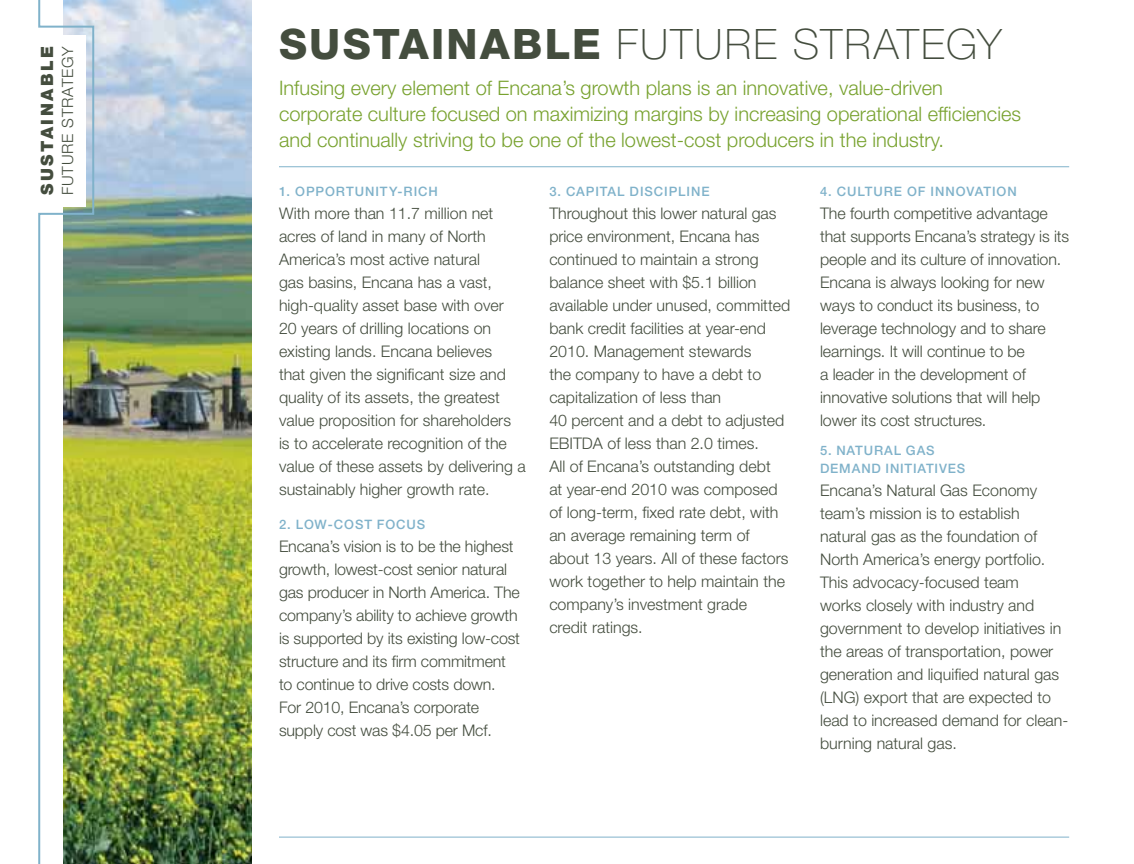
<style>
.page{position:relative;width:1134px;height:864px;background:#fff}
.page>*{position:absolute;margin:0;border:0;box-sizing:border-box;transform-origin:0 0}
.t1{font:100 42px "Helvetica Neue LT Std";letter-spacing:.05em;color:#444d3e}
.t2{font:300 20px/26px "Helvetica Neue LT Std";color:#78a22f}
.t3{font:900 17px "Helvetica Neue LT Std";letter-spacing:.15em;color:#444d3e}
.t4{font:300 16px/23px "Helvetica Neue LT Std";color:#444d3e}
.t5{font:300 15.6px "Helvetica Neue LT Std";color:#444d3e}
.t6{font:500 13px "Helvetica Neue LT Std";letter-spacing:.07em;color:#80b2ca}
.s1{font-weight:800}
</style>
<div class="page">
<img style="left:95px;top:0;width:157px;height:864px">
<img style="left:38px;top:0;width:57px;height:864px">
<div style="left:9px;top:35px;width:76px;height:171px;background:#fff"></div>
<hr style="left:279px;top:166px;width:790px;height:1px;background:#80b2ca">
<hr style="left:279px;top:837px;width:790px;height:1px;background:#80b2ca">
<p class="t3" style="left:37px;top:195px;width:149px;rotate:-90deg">sustainablE</p>
<p class="t5" style="left:58px;top:195px;width:150px;rotate:-90deg">future Strategy</p>
<h1 class="t1" style="left:279px;top:20px;width:724px"><span class="s1">SUSTAINABLE</span> FUTURE STRATEGY</h1>
<p class="t2" style="left:279px;top:74px;width:744px">Infusing every element of Encana’s growth plans is an innovative, value-driven corporate culture focused on maximizing margins by increasing operational efficiencies and continually striving to be one of the lowest-cost producers in the industry.</p>
<p class="t6" style="left:279px;top:184px;width:38px">1. OPPORT</p>
<p class="t6" style="left:355px;top:184px;width:74px">UNITY-RICH</p>
<p class="t4" style="left:279px;top:202px;width:248px">With more than 11.7 million net acres of land in many of North America’s most active natural<br>gas basins, Encana has a vast, high-quality asset base with over<br>20 years of drilling locations on existing lands. Encana believes<br>that given the significant size and quality of its assets, the greatest value proposition for shareholders<br>is to accelerate recognition of the value of these assets by delivering a sustainably higher growth rate.</p>
<p class="t6" style="left:279px;top:517px;width:109px">2. LOW-COST FOC</p>
<p class="t6" style="left:407px;top:517px;width:20px">US</p>
<p class="t4" style="left:279px;top:534px;width:243px">Encana’s vision is to be the highest growth, lowest-cost senior natural gas producer in North America. The company’s ability to achieve growth is supported by its existing low-cost structure and its firm commitment to continue to drive costs down.<br>For 2010, Encana’s corporate supply cost was $4.05 per Mcf.</p>
<p class="t6" style="left:549px;top:184px;width:60px">3. CAPITAL</p>
<p class="t6" style="left:630px;top:184px;width:80px">DISCIPLINE</p>
<p class="t4" style="left:549px;top:202px;width:242px">Throughout this lower natural gas price environment, Encana has continued to maintain a strong balance sheet with $5.1 billion available under unused, committed bank credit facilities at year-end<br>2010. Management stewards<br>the company to have a debt to capitalization of less than<br>40 percent and a debt to adjusted<br>EBITDA of less than 2.0 times.<br>All of Encana’s outstanding debt<br>at year-end 2010 was composed of long-term, fixed rate debt, with an average remaining term of about 13 years. All of these factors work together to help maintain the company’s investment grade<br>credit ratings.</p>
<p class="t6" style="left:820px;top:184px;width:198px">4. CULTURE OF INNOVATION</p>
<p class="t4" style="left:820px;top:202px;width:251px">The fourth competitive advantage that supports Encana’s strategy is its people and its culture of innovation.<br>Encana is always looking for new ways to conduct its business, to leverage technology and to share learnings. It will continue to be<br>a leader in the development of innovative solutions that will help lower its cost structures.</p>
<p class="t6" style="left:820px;top:443px;width:26px">5. NAT</p>
<p class="t6" style="left:864px;top:443px;width:20px">URAL</p>
<p class="t6" style="left:906px;top:443px;width:30px">GA S</p>
<p class="t6" style="left:820px;top:461px;width:11px">DEMA</p>
<p class="t6" style="left:861px;top:461px;width:105px">ND INITIATIVES</p>
<p class="t4" style="left:820px;top:478px;width:250px">Encana’s Natural Gas Economy team’s mission is to establish natural gas as the foundation of<br>North America’s energy portfolio.<br>This advocacy-focused team<br>works closely with industry and government to develop initiatives in the areas of transportation, power generation and liquified natural gas (LNG) export that are expected to lead to increased demand for clean&shy;burning natural gas.</p>
</div>
